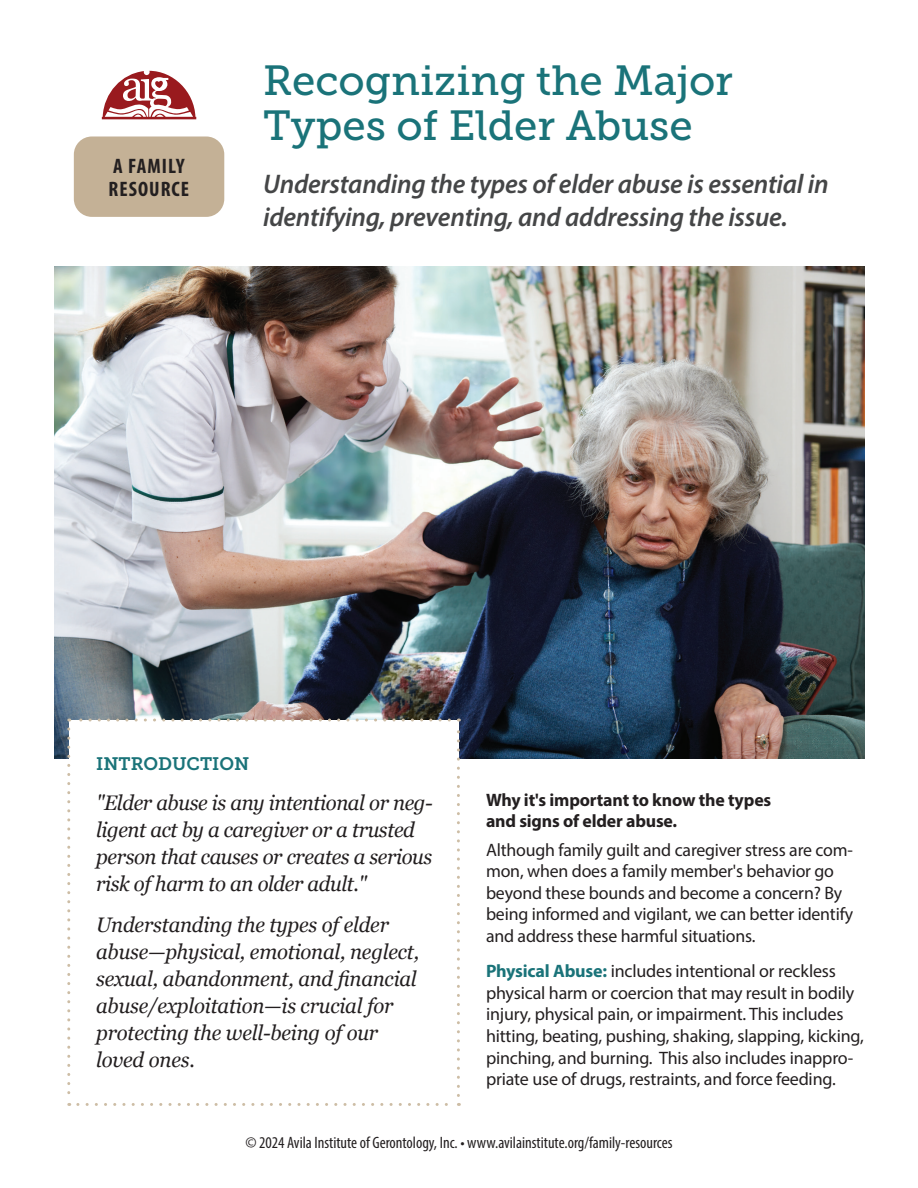
<style>
.page{position:relative;width:918px;height:1188px;background:#fff}
.page>*{position:absolute;margin:0;border:0;box-sizing:border-box;transform-origin:0 0}
.t1{font:42px/45px "Museo Slab 500";color:#1a7379}
.t2{font:italic 600 27px/32.4px "Myriad Pro";letter-spacing:-.01em;color:#454647}
.t3{font:italic 21px/27px "Georgia";letter-spacing:-.01em;color:#231f20}
.t4{font:700 condensed 21px/22.5px "Myriad Pro";letter-spacing:.05em;color:#231f20}
.t5{font:18px/21.6px "Myriad Pro";letter-spacing:-.01em;color:#231f20}
.t6{font:700 18px/21.6px "Myriad Pro";letter-spacing:-.01em;color:#231f20}
.t7{font:18px "Museo Slab 700";letter-spacing:-.005em;color:#1a7379}
.t8{font:condensed 16.5px "Myriad Pro";color:#231f20}
.s1{font-weight:700;color:#1a7379}
</style>
<div class="page">
<img style="left:55px;top:266px;width:810px;height:492px">
<div style="left:69px;top:720px;width:389px;height:384px;background:#fff"></div>
<svg style="left:67px;top:729px;width:3px;height:377px"></svg>
<svg style="left:78px;top:1103px;width:381px;height:3px"></svg>
<svg style="left:457px;top:719px;width:3px;height:377px"></svg>
<svg style="left:69px;top:719px;width:380px;height:3px"></svg>
<div style="left:74px;top:136px;width:150px;height:81px;background:#c4b196;border-radius:18px"></div>
<svg style="left:102px;top:71px;width:94px;height:48px"></svg>
<p class="t4" style="left:108px;top:155px;width:82px">A FAMILY<br>RESOURCE</p>
<h1 class="t1" style="left:263px;top:59px;width:472px">Recognizing the Major<br>Types of Elder Abuse</h1>
<h2 class="t2" style="left:263px;top:167px;width:567px">Understanding the types of elder abuse is essential in identifying, preventing, and addressing the issue.</h2>
<p class="t7" style="left:96px;top:753px;width:155px">INTRODUCTION</p>
<p class="t3" style="left:96px;top:790px;width:338px">"Elder abuse is any intentional or neg&shy;ligent act by a caregiver or a trusted person that causes or creates a serious risk of harm to an older adult."</p>
<p class="t3" style="left:96px;top:911px;width:325px">Understanding the types of elder abuse—physical, emotional, neglect, sexual, abandonment, and financial abuse/exploitation—is crucial for protecting the well-being of our loved ones.</p>
<p class="t6" style="left:486px;top:788px;width:287px">Why it's important to know the types and signs of elder abuse.</p>
<p class="t5" style="left:486px;top:838px;width:369px">Although family guilt and caregiver stress are com&shy;mon, when does a family member's behavior go beyond these bounds and become a concern? By being informed and vigilant, we can better identify and address these harmful situations.</p>
<p class="t5" style="left:486px;top:960px;width:379px"><span class="s1">Physical Abuse:</span> includes intentional or reckless physical harm or coercion that may result in bodily injury, physical pain, or impairment. This includes hitting, beating, pushing, shaking, slapping, kicking, pinching, and burning. This also includes inappro&shy;priate use of drugs, restraints, and force feeding.</p>
<p class="t8" style="left:245px;top:1133px;width:429px">© 2024 Avila Institute of Gerontology, Inc. • www.avilainstitute.org/family-resources</p>
</div>
